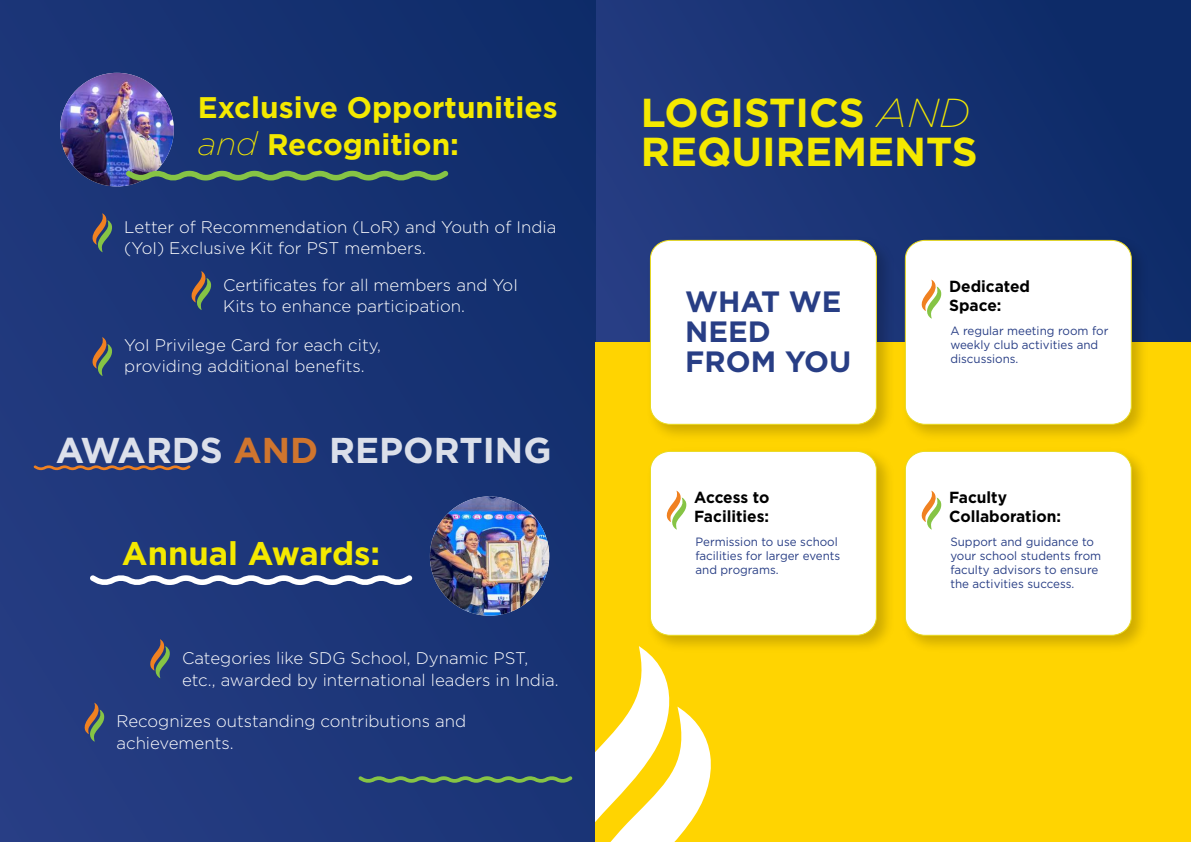
<style>
.page{position:relative;width:1191px;height:842px;background:#fff}
.page>*{position:absolute;margin:0;border:0;box-sizing:border-box;transform-origin:0 0}
.t1{font:700 40.4px/39.4px "Gotham";color:#f4e900}
.t2{font:700 35.9px "Gotham";color:#fff}
.t3{font:700 32.7px "Gotham";color:#f4e900}
.t4{font:700 29.8px/37.3px "Gotham";color:#f4e900}
.t5{font:700 29.4px/30px "Gotham";color:#283e85}
.t6{font:300 16.8px/21.6px "Gotham";color:#fff}
.t7{font:700 16.1px/19px "Gotham";color:#000}
.t8{font:12px/14px "Gotham";color:#283e85}
.s1{font-weight:200;font-style:italic;font-size:32.7px}
.s2{color:#f08121}
.s3{font-weight:200;font-style:italic}
</style>
<div class="page">
<div style="left:595px;top:0;width:596px;height:500px;background:linear-gradient(to right,#243b80,#0b2a66)"></div>
<div style="left:0;top:0;width:595px;height:842px;background:#1b3577"></div>
<img style="left:430px;top:496px;width:119px;height:120px;border-radius:60px">
<svg style="left:90px;top:575px;width:322px;height:11px"></svg>
<svg style="left:34px;top:465px;width:156px;height:5px"></svg>
<svg style="left:358px;top:776px;width:214px;height:7px"></svg>
<svg style="left:150px;top:639px;width:20px;height:39px"></svg>
<svg style="left:84px;top:703px;width:21px;height:39px"></svg>
<img style="left:60px;top:73px;width:114px;height:113px;border-radius:57px">
<svg style="left:126px;top:170px;width:322px;height:11px"></svg>
<svg style="left:92px;top:213px;width:20px;height:39px"></svg>
<svg style="left:191px;top:271px;width:20px;height:39px"></svg>
<svg style="left:92px;top:337px;width:20px;height:39px"></svg>
<div style="left:595px;top:342px;width:596px;height:500px;background:#ffd401"></div>
<svg style="left:595px;top:646px;width:116px;height:196px"></svg>
<img style="left:642px;top:232px;width:254px;height:204px">
<div style="left:650px;top:240px;width:226px;height:184px;background:#fff;border-radius:19px"></div>
<div style="left:650px;top:240px;width:227px;height:185px;border:1px solid #e8d91c;border-radius:19px"></div>
<img style="left:905px;top:451px;width:238px;height:196px">
<div style="left:905px;top:451px;width:226px;height:184px;background:#fff;border-radius:19px"></div>
<div style="left:905px;top:451px;width:226px;height:185px;border:1px solid #e8d91c;border-radius:19px"></div>
<svg style="left:921px;top:491px;width:20px;height:39px"></svg>
<img style="left:642px;top:451px;width:247px;height:207px">
<div style="left:650px;top:451px;width:226px;height:184px;background:#fff;border-radius:19px"></div>
<div style="left:650px;top:451px;width:227px;height:185px;border:1px solid #e8d91c;border-radius:19px"></div>
<svg style="left:666px;top:491px;width:20px;height:39px"></svg>
<img style="left:896px;top:232px;width:258px;height:204px">
<div style="left:905px;top:240px;width:226px;height:184px;background:#fff;border-radius:19px"></div>
<div style="left:905px;top:240px;width:226px;height:185px;border:1px solid #e8d91c;border-radius:19px"></div>
<svg style="left:921px;top:280px;width:20px;height:39px"></svg>
<h3 class="t4" style="left:198px;top:89px;width:361px">Exclusive Opportunities <span class="s1">and</span> Recognition:</h3>
<p class="t6" style="left:124px;top:216px;width:433px">Letter of Recommendation (LoR) and Youth of India (YoI) Exclusive Kit for PST members.</p>
<p class="t6" style="left:223px;top:273px;width:296px">Certificates for all members and YoI<br>Kits to enhance participation.</p>
<p class="t6" style="left:124px;top:333px;width:258px">YoI Privilege Card for each city, providing additional benefits.</p>
<h2 class="t2" style="left:55px;top:426px;width:497px">AWARDS <span class="s2">AND</span> REPORTING</h2>
<h3 class="t3" style="left:122px;top:532px;width:260px">Annual Awards:</h3>
<p class="t6" style="left:182px;top:647px;width:378px">Categories like SDG School, Dynamic PST, etc., awarded by international leaders in India.</p>
<p class="t6" style="left:116px;top:710px;width:351px">Recognizes outstanding contributions and achievements.</p>
<h1 class="t1" style="left:641px;top:93px;width:338px">LOGISTICS <span class="s3">AND<br></span>REQUIREMENTS</h1>
<h3 class="t5" style="left:685px;top:286px;width:168px">WHAT WE<br>NEED<br>FROM YOU</h3>
<p class="t7" style="left:694px;top:488px;width:77px">Access to<br>Facilities:</p>
<p class="t8" style="left:695px;top:534px;width:146px">Permission to use school facilities for larger events and programs.</p>
<p class="t7" style="left:949px;top:277px;width:83px">Dedicated<br>Space:</p>
<p class="t8" style="left:950px;top:323px;width:159px">A regular meeting room for weekly club activities and discussions.</p>
<p class="t7" style="left:949px;top:488px;width:113px">Faculty<br>Collaboration:</p>
<p class="t8" style="left:950px;top:534px;width:152px">Support and guidance to your school students from faculty advisors to ensure the activities success.</p>
</div>
